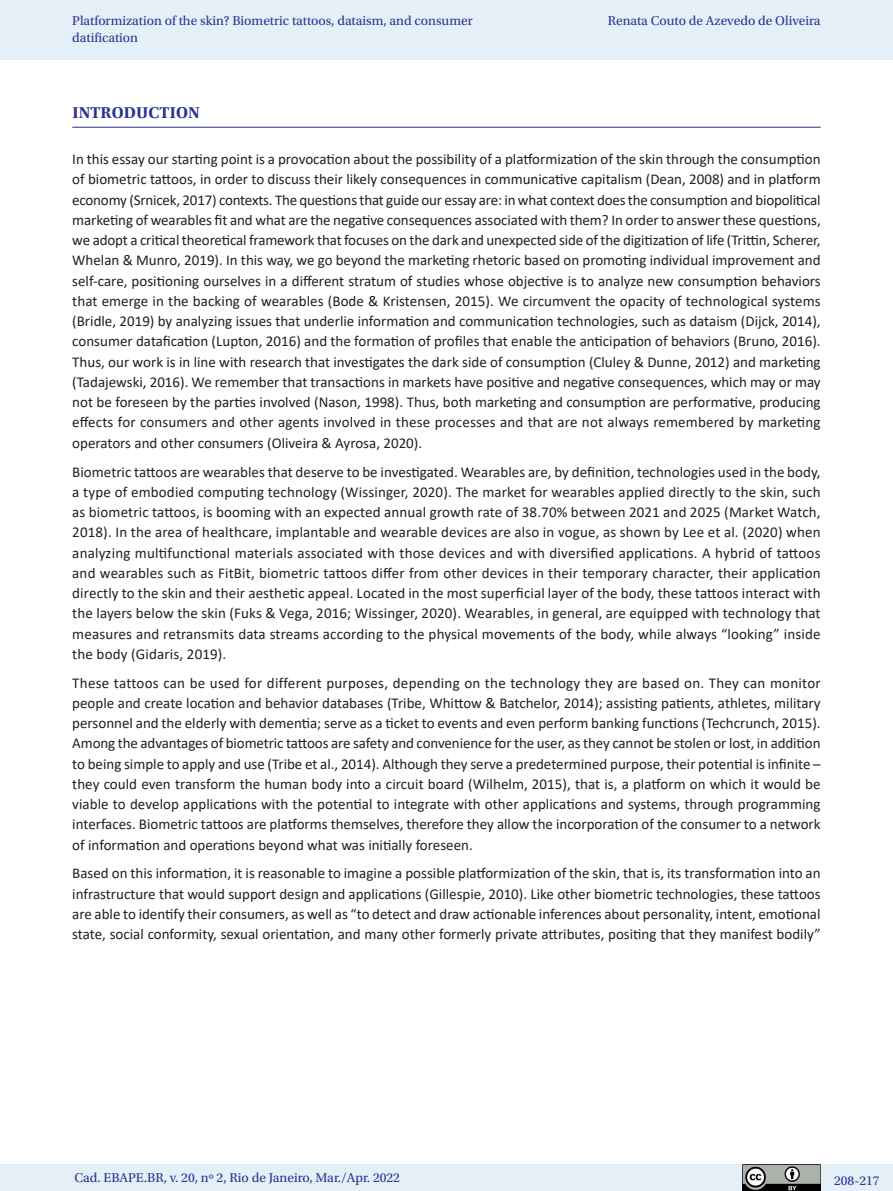
<style>
.page{position:relative;width:893px;height:1191px;background:#fff}
.page>*{position:absolute;margin:0;border:0;box-sizing:border-box;transform-origin:0 0}
._07_1_sub_1{font:700 16.5px "Utopia Std";letter-spacing:.01em;color:#2b3393}
._06_0_texto{font:15px/20.2px "Calibri";color:#231f20;text-align:justify}
.t1{font:13.5px/16.5px "Utopia Std";color:#2b3393}
</style>
<div class="page">
<div style="left:0;top:0;width:893px;height:60px;background:#e4eff8"></div>
<div style="left:0;top:1164px;width:893px;height:27px;background:#e4eff8"></div>
<img style="left:743px;top:1164px;width:78px;height:27px">
<hr style="left:72px;top:127px;width:749px;height:1px;background:#2b3393">
<p class="t1" style="left:72px;top:13px;width:402px">Platformization of the skin? Biometric tattoos, dataism, and consumer datification</p>
<p class="t1" style="left:608px;top:13px;width:214px">Renata Couto de Azevedo de Oliveira</p>
<p class="_07_1_sub_1" style="left:72px;top:103px;width:129px">INTRODUCTION</p>
<p class="_06_0_texto" style="left:72px;top:149px;width:750px">In this essay our starting point is a provocation about the possibility of a platformization of the skin through the consumption of biometric tattoos, in order to discuss their likely consequences in communicative capitalism (Dean, 2008) and in platform economy (Srnicek, 2017) contexts. The questions that guide our essay are: in what context does the consumption and biopolitical marketing of wearables fit and what are the negative consequences associated with them? In order to answer these questions, we adopt a critical theoretical framework that focuses on the dark and unexpected side of the digitization of life (Trittin, Scherer, Whelan &amp; Munro, 2019). In this way, we go beyond the marketing rhetoric based on promoting individual improvement and self-care, positioning ourselves in a different stratum of studies whose objective is to analyze new consumption behaviors that emerge in the backing of wearables (Bode &amp; Kristensen, 2015). We circumvent the opacity of technological systems (Bridle, 2019) by analyzing issues that underlie information and communication technologies, such as dataism (Dijck, 2014), consumer datafication (Lupton, 2016) and the formation of profiles that enable the anticipation of behaviors (Bruno, 2016).<br>Thus, our work is in line with research that investigates the dark side of consumption (Cluley &amp; Dunne, 2012) and marketing (Tadajewski, 2016). We remember that transactions in markets have positive and negative consequences, which may or may not be foreseen by the parties involved (Nason, 1998). Thus, both marketing and consumption are performative, producing effects for consumers and other agents involved in these processes and that are not always remembered by marketing operators and other consumers (Oliveira &amp; Ayrosa, 2020).</p>
<p class="_06_0_texto" style="left:72px;top:461px;width:750px">Biometric tattoos are wearables that deserve to be investigated. Wearables are, by definition, technologies used in the body, a type of embodied computing technology (Wissinger, 2020). The market for wearables applied directly to the skin, such as biometric tattoos, is booming with an expected annual growth rate of 38.70% between 2021 and 2025 (Market Watch, 2018). In the area of healthcare, implantable and wearable devices are also in vogue, as shown by Lee et al. (2020) when analyzing multifunctional materials associated with those devices and with diversified applications. A hybrid of tattoos and wearables such as FitBit, biometric tattoos differ from other devices in their temporary character, their application directly to the skin and their aesthetic appeal. Located in the most superficial layer of the body, these tattoos interact with the layers below the skin (Fuks &amp; Vega, 2016; Wissinger, 2020). Wearables, in general, are equipped with technology that measures and retransmits data streams according to the physical movements of the body, while always “looking” inside the body (Gidaris, 2019).</p>
<p class="_06_0_texto" style="left:72px;top:672px;width:750px">These tattoos can be used for different purposes, depending on the technology they are based on. They can monitor people and create location and behavior databases (Tribe, Whittow &amp; Batchelor, 2014); assisting patients, athletes, military personnel and the elderly with dementia; serve as a ticket to events and even perform banking functions (Techcrunch, 2015).<br>Among the advantages of biometric tattoos are safety and convenience for the user, as they cannot be stolen or lost, in addition to being simple to apply and use (Tribe et al., 2014). Although they serve a predetermined purpose, their potential is infinite – they could even transform the human body into a circuit board (Wilhelm, 2015), that is, a platform on which it would be viable to develop applications with the potential to integrate with other applications and systems, through programming interfaces. Biometric tattoos are platforms themselves, therefore they allow the incorporation of the consumer to a network of information and operations beyond what was initially foreseen.</p>
<p class="_06_0_texto" style="left:72px;top:863px;width:750px">Based on this information, it is reasonable to imagine a possible platformization of the skin, that is, its transformation into an infrastructure that would support design and applications (Gillespie, 2010). Like other biometric technologies, these tattoos are able to identify their consumers, as well as “to detect and draw actionable inferences about personality, intent, emotional state, social conformity, sexual orientation, and many other formerly private attributes, positing that they manifest bodily”</p>
<p class="t1" style="left:74px;top:1169px;width:327px">Cad. EBAPE.BR, v. 20, nº 2, Rio de Janeiro, Mar./Apr. 2022</p>
<p class="t1" style="left:834px;top:1172px;width:47px">208-217</p>
</div>
